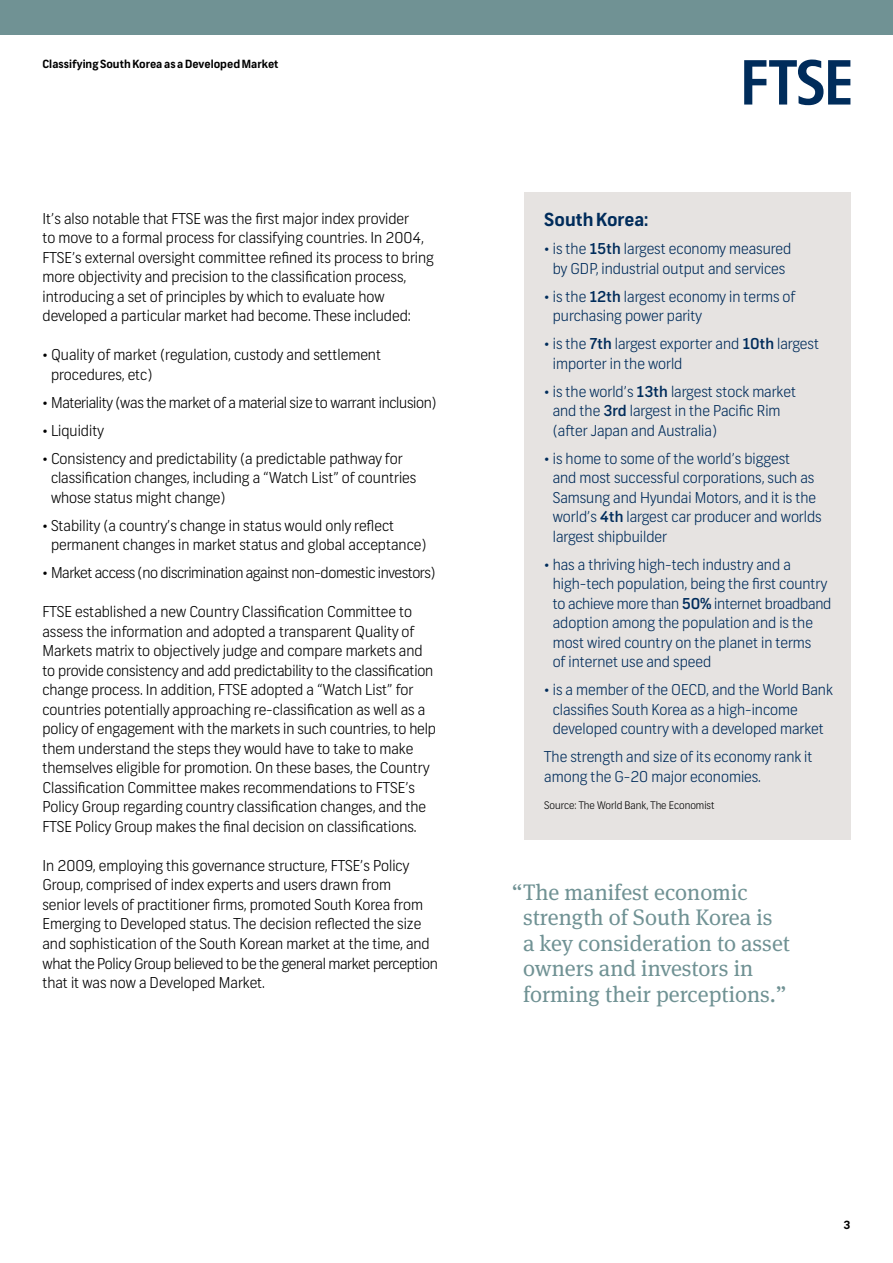
<style>
.page{position:relative;width:893px;height:1263px;background:#fff}
.page>*{position:absolute;margin:0;border:0;box-sizing:border-box;transform-origin:0 0}
.t1{font:22.5px/25.5px "Meta Serif";color:#709294}
.t2{font:700 18px "Frank";color:#002c5b}
.t3{font:300 15px/19.5px "Frank";color:#000}
.t4{font:300 15px/19.5px "Frank";color:#002c5b}
.t5{font:300 15px "Frank";letter-spacing:-.02em;color:#000}
.t6{font:300 15px "Frank";letter-spacing:-.025em;color:#000}
.t7{font:700 11.25px "Frank";color:#000}
.t8{font:300 10.5px "Frank";color:#000}
.s1{font-weight:500}
</style>
<div class="page">
<svg style="left:744px;top:60px;width:106px;height:45px"></svg>
<div style="left:0;top:0;width:893px;height:34px;background:#709294"></div>
<div style="left:524px;top:192px;width:326px;height:647px;background:#e6e3e1"></div>
<p class="t7" style="left:43px;top:57px;width:238px">Classifying South Korea as a Developed Market</p>
<p class="t3" style="left:43px;top:209px;width:393px">It’s also notable that FTSE was the first major index provider<br>to move to a formal process for classifying countries. In 2004, FTSE’s external oversight committee refined its process to bring more objectivity and precision to the classification process, introducing a set of principles by which to evaluate how developed a particular market had become. These included:</p>
<p class="t3" style="left:51px;top:346px;width:331px;text-indent:-8px">• Quality of market (regulation, custody and settlement procedures, etc)</p>
<p class="t5" style="left:43px;top:393px;width:396px">• Materiality (was the market of a material size to warrant inclusion)</p>
<p class="t3" style="left:43px;top:421px;width:63px">• Liquidity</p>
<p class="t3" style="left:51px;top:449px;width:367px;text-indent:-8px">• Consistency and predictability (a predictable pathway for classification changes, including a “Watch List” of countries whose status might change)</p>
<p class="t3" style="left:51px;top:516px;width:377px;text-indent:-8px">• Stability (a country’s change in status would only reflect permanent changes in market status and global acceptance)</p>
<p class="t6" style="left:43px;top:564px;width:395px">• Market access (no discrimination against non-domestic investors)</p>
<p class="t3" style="left:43px;top:603px;width:395px">FTSE established a new Country Classification Committee to assess the information and adopted a transparent Quality of Markets matrix to objectively judge and compare markets and to provide consistency and add predictability to the classification change process. In addition, FTSE adopted a “Watch List” for countries potentially approaching re-classification as well as a policy of engagement with the markets in such countries, to help them understand the steps they would have to take to make themselves eligible for promotion. On these bases, the Country Classification Committee makes recommendations to FTSE’s Policy Group regarding country classification changes, and the FTSE Policy Group makes the final decision on classifications.</p>
<p class="t3" style="left:43px;top:856px;width:397px">In 2009, employing this governance structure, FTSE’s Policy Group, comprised of index experts and users drawn from<br>senior levels of practitioner firms, promoted South Korea from Emerging to Developed status. The decision reflected the size and sophistication of the South Korean market at the time, and what the Policy Group believed to be the general market perception that it was now a Developed Market.</p>
<p class="t2" style="left:544px;top:209px;width:106px">South Korea:</p>
<p class="t4" style="left:544px;top:239px;width:249px;text-align:center">• is the <span class="s1">15th</span> largest economy measured by GDP, industrial output and services</p>
<p class="t4" style="left:553px;top:287px;width:244px;text-indent:-8px">• is the <span class="s1">12th</span> largest economy in terms of purchasing power parity</p>
<p class="t4" style="left:553px;top:334px;width:268px;text-indent:-8px">• is the <span class="s1">7th</span> largest exporter and <span class="s1">10th</span> largest importer in the world</p>
<p class="t4" style="left:553px;top:382px;width:245px;text-indent:-8px">• is the world’s <span class="s1">13th</span> largest stock market and the <span class="s1">3rd</span> largest in the Pacific Rim (after Japan and Australia)</p>
<p class="t4" style="left:553px;top:449px;width:270px;text-indent:-8px">• is home to some of the world’s biggest<br>and most successful corporations, such as Samsung and Hyundai Motors, and it is the world’s <span class="s1">4th</span> largest car producer and worlds largest shipbuilder</p>
<p class="t4" style="left:553px;top:555px;width:280px;text-indent:-8px">• has a thriving high-tech industry and a high-tech population, being the first country to achieve more than <span class="s1">50%</span> internet broadband adoption among the population and is the most wired country on the planet in terms<br>of internet use and speed</p>
<p class="t4" style="left:553px;top:680px;width:281px;text-indent:-8px">• is a member of the OECD, and the World Bank classifies South Korea as a high-income developed country with a developed market</p>
<p class="t4" style="left:544px;top:747px;width:270px">The strength and size of its economy rank it among the G-20 major economies.</p>
<p class="t8" style="left:544px;top:798px;width:172px">Source: The World Bank, The Economist</p>
<h1 class="t1" style="left:523px;top:877px;width:269px;text-indent:-11px">“The manifest economic strength of South Korea is<br>a key consideration to asset owners and investors in forming their perceptions.”</h1>
<p class="t7" style="left:843px;top:1218px;width:8px">3</p>
</div>
